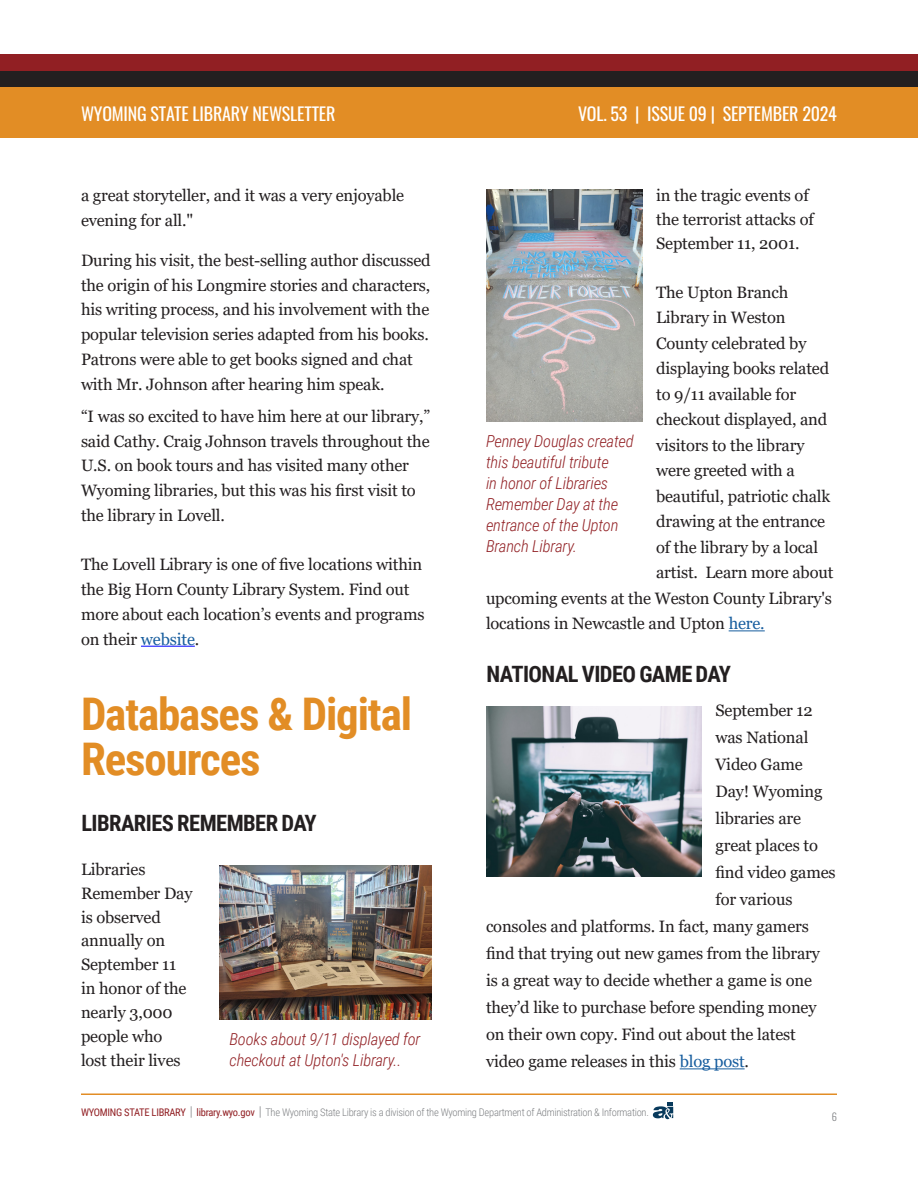
<style>
.page{position:relative;width:918px;height:1188px;background:#fff}
.page>*{position:absolute;margin:0;border:0;box-sizing:border-box;transform-origin:0 0}
.Heading_2{font:700 45px/45px "Roboto Condensed";letter-spacing:-.025em;color:#e28d25}
.Heading_3{font:700 22.5px "Roboto Condensed";letter-spacing:-.025em;color:#231f20}
.t1{font:18px "Oswald";letter-spacing:-.01em;color:#fff}
.t2{font:16.5px/24.8px "Georgia";letter-spacing:-.01em;color:#231f20}
.t3{font:italic 300 16.5px/21px "Roboto Condensed";letter-spacing:-.01em;color:#911f23}
.t4{font:300 10.5px "Roboto Condensed";letter-spacing:-.025em;color:#7e8083}
.t5{font:300 10.5px "Oswald";color:#7e8083}
.s1{color:#175d9e}
.s2{font-weight:400;color:#911f23}
.s3{font-size:13.5px}
</style>
<div class="page">
<hr style="left:81px;top:1094px;width:756px;height:1px;background:#e28d25">
<svg style="left:653px;top:1102px;width:20px;height:17px"></svg>
<div style="left:0;top:77px;width:918px;height:61px;background:#e28d25"></div>
<div style="left:0;top:70px;width:918px;height:16px;background:#231f20"></div>
<div style="left:0;top:54px;width:918px;height:16px;background:#911f23"></div>
<hr style="left:141px;top:646px;width:54px;height:1px;background:#00f">
<hr style="left:729px;top:630px;width:36px;height:1px;background:#175d9e">
<hr style="left:680px;top:1068px;width:65px;height:1px;background:#175d9e">
<img style="left:486px;top:706px;width:216px;height:170px">
<img style="left:219px;top:865px;width:213px;height:155px">
<img style="left:486px;top:189px;width:157px;height:232px">
<p class="t1" style="left:81px;top:97px;width:256px">WYOMING STATE LIBRARY NEWSLETTER</p>
<p class="t1" style="left:578px;top:97px;width:260px">VOL. 53 | ISSUE 09 | SEPTEMBER 2024</p>
<p class="t2" style="left:81px;top:184px;width:325px">a great storyteller, and it was a very enjoyable evening for all."</p>
<p class="t2" style="left:81px;top:248px;width:351px">During his visit, the best-selling author discussed the origin of his Longmire stories and characters, his writing process, and his involvement with the popular television series adapted from his books.<br>Patrons were able to get books signed and chat with Mr. Johnson after hearing him speak.</p>
<p class="t2" style="left:81px;top:404px;width:351px">“I was so excited to have him here at our library,” said Cathy. Craig Johnson travels throughout the U.S. on book tours and has visited many other Wyoming libraries, but this was his first visit to the library in Lovell.</p>
<p class="t2" style="left:81px;top:553px;width:345px">The Lovell Library is one of five locations within the Big Horn County Library System. Find out more about each location’s events and programs on their <span class="s1">website</span>.</p>
<p class="Heading_2" style="left:81px;top:690px;width:333px">Databases &amp; Digital<br>Resources</p>
<p class="Heading_3" style="left:81px;top:807px;width:237px">LIBRARIES REMEMBER DAY</p>
<p class="t2" style="left:81px;top:858px;width:113px;line-height:23.9px">Libraries<br>Remember Day is observed annually on<br>September 11 in honor of the nearly 3,000 people who lost their lives</p>
<p class="t3" style="left:230px;top:1028px;width:193px">Books about 9/11 displayed for checkout at Upton's Library..</p>
<p class="t2" style="left:656px;top:184px;width:159px;line-height:23.9px">in the tragic events of the terrorist attacks of<br>September 11, 2001.</p>
<p class="t2" style="left:656px;top:280px;width:134px">The Upton Branch</p>
<p class="t2" style="left:656px;top:306px;width:131px">Library in Weston</p>
<p class="t2" style="left:656px;top:331px;width:152px">County celebrated by</p>
<p class="t2" style="left:656px;top:357px;width:175px">displaying books related</p>
<p class="t2" style="left:656px;top:382px;width:142px">to 9/11 available for</p>
<p class="t2" style="left:656px;top:408px;width:173px">checkout displayed, and</p>
<p class="t2" style="left:656px;top:433px;width:150px">visitors to the library</p>
<p class="t2" style="left:656px;top:459px;width:140px">were greeted with a</p>
<p class="t2" style="left:656px;top:484px;width:176px">beautiful, patriotic chalk</p>
<p class="t2" style="left:656px;top:510px;width:170px">drawing at the entrance</p>
<p class="t2" style="left:656px;top:535px;width:164px">of the library by a local</p>
<p class="t2" style="left:656px;top:561px;width:179px">artist. Learn more about</p>
<p class="t2" style="left:486px;top:586px;width:347px">upcoming events at the Weston County Library's</p>
<p class="t2" style="left:486px;top:612px;width:280px">locations in Newcastle and Upton <span class="s1">here.</span></p>
<p class="Heading_3" style="left:486px;top:658px;width:246px">NATIONAL VIDEO GAME DAY</p>
<p class="t2" style="left:716px;top:699px;width:99px">September 12</p>
<p class="t2" style="left:716px;top:726px;width:94px">was National</p>
<p class="t2" style="left:716px;top:753px;width:89px">Video Game</p>
<p class="t2" style="left:716px;top:780px;width:109px">Day! Wyoming</p>
<p class="t2" style="left:716px;top:807px;width:87px">libraries are</p>
<p class="t2" style="left:716px;top:834px;width:104px">great places to</p>
<p class="t2" style="left:716px;top:861px;width:122px">find video games</p>
<p class="t2" style="left:716px;top:888px;width:78px">for various</p>
<p class="t2" style="left:486px;top:915px;width:324px">consoles and platforms. In fact, many gamers</p>
<p class="t2" style="left:486px;top:942px;width:335px">find that trying out new games from the library</p>
<p class="t2" style="left:486px;top:969px;width:328px">is a great way to decide whether a game is one</p>
<p class="t2" style="left:486px;top:996px;width:332px">they’d like to purchase before spending money</p>
<p class="t2" style="left:486px;top:1023px;width:311px">on their own copy. Find out about the latest</p>
<p class="t2" style="left:486px;top:1050px;width:265px">video game releases in this <span class="s1">blog post</span>.</p>
<p class="t3" style="left:486px;top:430px;width:149px">Penney Douglas created this beautiful tribute<br>in honor of Libraries<br>Remember Day at the entrance of the Upton<br>Branch Library.</p>
<p class="t4" style="left:81px;top:1105px;width:569px"><span class="s2">WYOMING STATE LIBRARY</span> <span class="s3">|</span> <span class="s2">library.wyo.gov</span> <span class="s3">|</span> The Wyoming State Library is a division of the Wyoming Department of Administration &amp; Information.</p>
<p class="t5" style="left:832px;top:1107px;width:7px">6</p>
</div>
